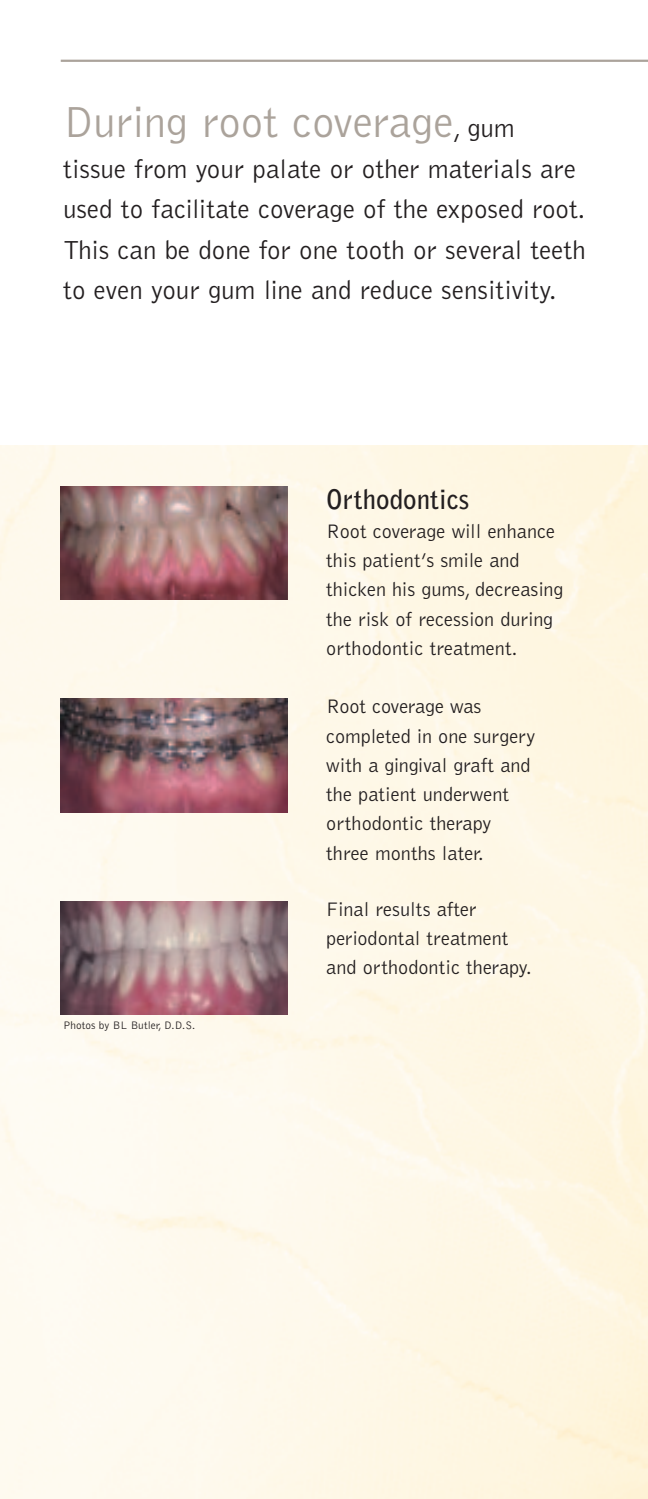
<style>
.page{position:relative;width:648px;height:1499px;background:#fff}
.page>*{position:absolute;margin:0;border:0;box-sizing:border-box;transform-origin:0 0}
.t1{font:300 45px "Bell Gothic";color:#aba39b}
.t2{font:300 27px/40.5px "Bell Gothic";color:#231f20}
.t3{font:700 27px "Bell Gothic";color:#231f20}
.t4{font:300 20.25px/29.2px "Bell Gothic";color:#231f20}
.t5{font:300 11.25px "Bell Gothic";color:#231f20}
.s1{font-size:27px;color:#231f20}
</style>
<div class="page">
<img style="left:0;top:446px;width:648px;height:1052px">
<img style="left:61px;top:486px;width:227px;height:113px">
<img style="left:61px;top:699px;width:227px;height:113px">
<img style="left:61px;top:901px;width:227px;height:114px">
<hr style="left:61px;top:60px;width:587px;height:2px;background:#aba39b">
<h1 class="t1" style="left:63px;top:105px;width:453px">During root coverage<span class="s1">, gum</span></h1>
<h2 class="t2" style="left:63px;top:150px;width:524px">tissue from your palate or other materials are used to facilitate coverage of the exposed root.<br>This can be done for one tooth or several teeth to even your gum line and reduce sensitivity.</h2>
<h2 class="t3" style="left:326px;top:488px;width:144px">Orthodontics</h2>
<p class="t4" style="left:326px;top:518px;width:239px">Root coverage will enhance this patient’s smile and thicken his gums, decreasing the risk of recession during orthodontic treatment.</p>
<p class="t4" style="left:326px;top:693px;width:211px">Root coverage was completed in one surgery with a gingival graft and the patient underwent orthodontic therapy three months later.</p>
<p class="t5" style="left:63px;top:1021px;width:134px">Photos by BL Butler, D.D.S.</p>
<p class="t4" style="left:326px;top:896px;width:207px">Final results after periodontal treatment and orthodontic therapy.</p>
</div>
